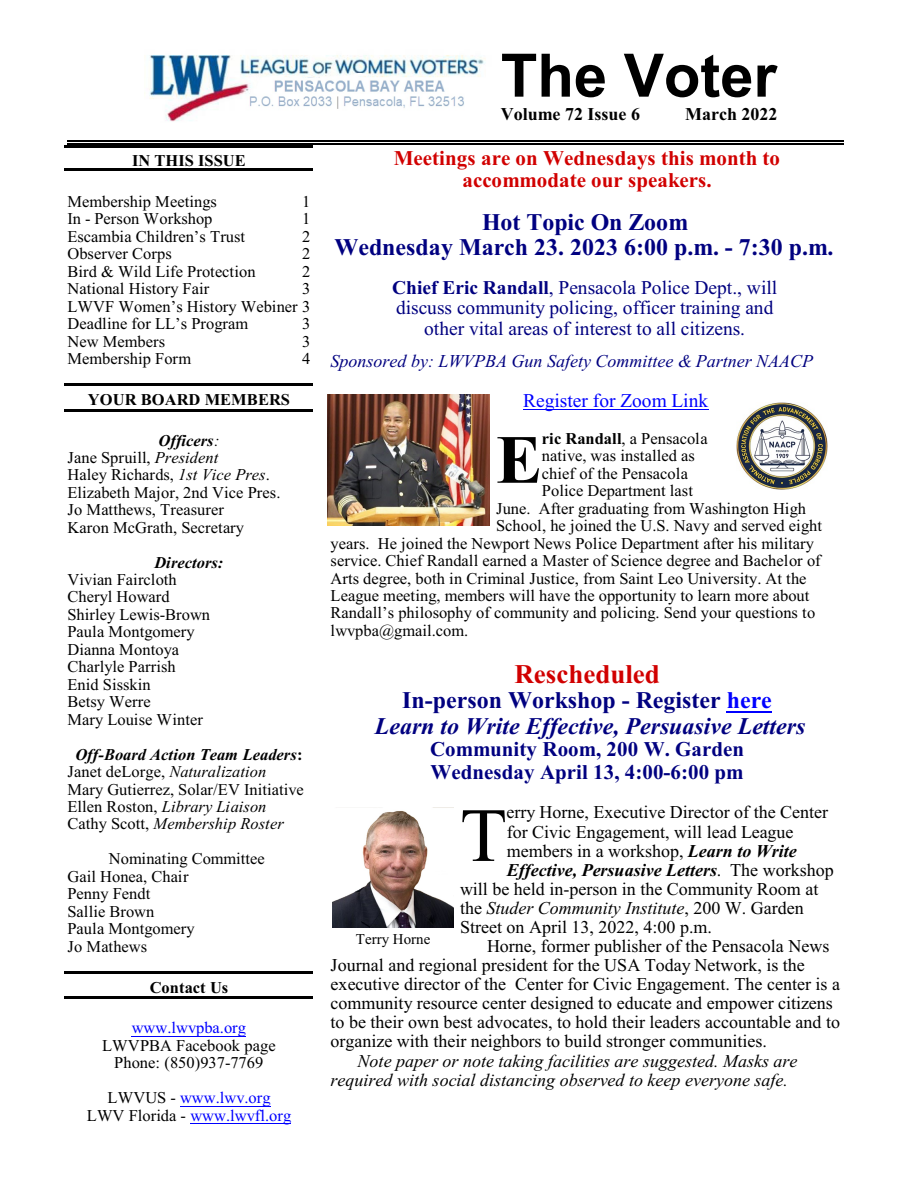
<style>
.page{position:relative;width:918px;height:1188px;background:#fff}
.page>*{position:absolute;margin:0;border:0;box-sizing:border-box;transform-origin:0 0}
.t1{font:76.5px "Times New Roman";color:#000}
.t2{font:700 69px "Times New Roman";color:#000}
.t3{font:700 60px "Arial";color:#000}
.t4{font:700 27px "Times New Roman";color:#d10000}
.t5{font:italic 700 24px/25.3px "Times New Roman";color:#000080;text-align:center}
.t6{font:700 24px/25.3px "Times New Roman";color:#000080;text-align:center}
.t7{font:700 21px/22.4px "Times New Roman";color:#d10000;text-align:center}
.t8{font:700 21px/22.4px "Times New Roman";color:#000080}
.t9{font:19.5px/20.5px "Times New Roman";color:#000080;text-align:center}
.t10{font:19.5px "Times New Roman";color:#00f}
.t11{font:18px "Times New Roman";color:#000}
.t12{font:italic 18px/19px "Times New Roman";color:#000}
.t13{font:italic 18px "Times New Roman";color:#000080}
.t14{font:italic 700 18px "Times New Roman";color:#000}
.t15{font:700 18px "Times New Roman";color:#000}
.t16{font:16.5px/17.4px "Times New Roman";color:#000}
.t17{font:16.5px/17.4px "Times New Roman";color:#00f;text-align:center}
.t18{font:700 16.5px "Times New Roman";color:#000}
.t19{font:italic 700 16.5px "Times New Roman";color:#000}
.t20{font:15px "Times New Roman";color:#000}
.s1{font-weight:700;font-style:italic}
.s2{font-style:italic}
.s3{font-weight:700}
.s4{color:#000}
.s5{font-style:normal}
.s6{font-style:normal;color:#00f}
.s7{font-weight:400;font-style:normal}
</style>
<div class="page">
<hr style="left:64px;top:145px;width:249px;height:2px;background:#000">
<hr style="left:64px;top:168px;width:249px;height:3px;background:#000">
<hr style="left:64px;top:383px;width:249px;height:3px;background:#000">
<hr style="left:64px;top:409px;width:249px;height:2px;background:#000">
<hr style="left:64px;top:971px;width:249px;height:3px;background:#000">
<hr style="left:64px;top:996px;width:249px;height:3px;background:#000">
<img style="left:149px;top:55px;width:337px;height:67px">
<img style="left:737px;top:402px;width:91px;height:88px">
<img style="left:327px;top:394px;width:162px;height:132px">
<img style="left:333px;top:807px;width:120px;height:121px">
<hr style="left:132px;top:1036px;width:114px;height:1px;background:#00f">
<hr style="left:180px;top:1106px;width:91px;height:1px;background:#00f">
<hr style="left:190px;top:1123px;width:101px;height:1px;background:#00f">
<hr style="left:523px;top:409px;width:185px;height:1px;background:#00f">
<hr style="left:727px;top:712px;width:45px;height:1px;background:#00f">
<hr style="left:68px;top:141px;width:776px;height:1px;background:#000">
<hr style="left:68px;top:144px;width:776px;height:1px;background:#000">
<p class="t18" style="left:132px;top:155px;width:115px">IN THIS ISSUE</p>
<p class="t16" style="left:68px;top:194px;width:151px">Membership Meetings</p>
<p class="t16" style="left:302px;top:194px;width:10px">1</p>
<p class="t16" style="left:68px;top:212px;width:147px">In - Person Workshop</p>
<p class="t16" style="left:302px;top:212px;width:10px">1</p>
<p class="t16" style="left:68px;top:229px;width:179px">Escambia Children’s Trust</p>
<p class="t16" style="left:302px;top:229px;width:10px">2</p>
<p class="t16" style="left:68px;top:247px;width:106px">Observer Corps</p>
<p class="t16" style="left:302px;top:247px;width:10px">2</p>
<p class="t16" style="left:68px;top:264px;width:190px">Bird &amp; Wild Life Protection</p>
<p class="t16" style="left:302px;top:264px;width:10px">2</p>
<p class="t16" style="left:68px;top:281px;width:143px">National History Fair</p>
<p class="t16" style="left:68px;top:281px;width:244px;text-align:justify;text-indent:235px">3<br>LWVF Women’s History Webiner 3<br>Deadline for LL’s Program</p>
<p class="t16" style="left:302px;top:316px;width:10px">3</p>
<p class="t16" style="left:68px;top:334px;width:99px">New Members</p>
<p class="t16" style="left:302px;top:334px;width:10px">3</p>
<p class="t16" style="left:68px;top:351px;width:125px">Membership Form</p>
<p class="t16" style="left:302px;top:351px;width:10px">4</p>
<p class="t18" style="left:88px;top:394px;width:204px">YOUR BOARD MEMBERS</p>
<p class="t16" style="left:68px;top:433px;width:214px;text-indent:91px"><span class="s1">Officers</span><span class="s2">:<br></span>Jane Spruill, <span class="s2">President<br></span>Haley Richards, <span class="s2">1st Vice Pres</span>.<br>Elizabeth Major, 2nd Vice Pres.<br>Jo Matthews, Treasurer<br>Karon McGrath, Secretary</p>
<p class="t19" style="left:154px;top:557px;width:71px">Directors:</p>
<p class="t16" style="left:68px;top:572px;width:144px">Vivian Faircloth<br>Cheryl Howard<br>Shirley Lewis-Brown<br>Paula Montgomery<br>Dianna Montoya<br>Charlyle Parrish<br>Enid Sisskin<br>Betsy Werre<br>Mary Louise Winter</p>
<p class="t16" style="left:68px;top:747px;width:238px;text-indent:8px"><span class="s1">Off-Board Action Team Leaders</span><span class="s3">:<br></span>Janet deLorge, <span class="s2">Naturalization<br></span>Mary Gutierrez, Solar/EV Initiative<br>Ellen Roston, <span class="s2">Library Liaison<br></span>Cathy Scott, <span class="s2">Membership Roster</span></p>
<p class="t16" style="left:68px;top:852px;width:199px;text-indent:41px">Nominating Committee<br>Gail Honea, Chair<br>Penny Fendt<br>Sallie Brown<br>Paula Montgomery<br>Jo Mathews</p>
<p class="t18" style="left:150px;top:982px;width:80px">Contact Us</p>
<p class="t17" style="left:132px;top:1021px;width:116px">www.lwvpba.org</p>
<p class="t16" style="left:102px;top:1038px;width:175px;text-align:center">LWVPBA Facebook page<br>Phone: (850)937-7769</p>
<p class="t17" style="left:87px;top:1090px;width:206px"><span class="s4">LWVUS -</span> www.lwv.org<br><span class="s4">LWV Florida -</span> www.lwvfl.org</p>
<h3 class="t3" style="left:501px;top:53px;width:278px">The Voter</h3>
<p class="t15" style="left:501px;top:108px;width:141px">Volume 72 Issue 6</p>
<p class="t15" style="left:685px;top:108px;width:94px">March 2022</p>
<p class="t7" style="left:394px;top:149px;width:388px">Meetings are on Wednesdays this month to accommodate our speakers.</p>
<h3 class="t6" style="left:334px;top:212px;width:501px">Hot Topic On Zoom<br>Wednesday March 23. 2023 6:00 p.m. - 7:30 p.m.</h3>
<p class="t9" style="left:392px;top:279px;width:387px"><span class="s3">Chief Eric Randall</span>, Pensacola Police Dept., will discuss community policing, officer training and other vital areas of interest to all citizens.</p>
<p class="t13" style="left:331px;top:355px;width:484px">Sponsored by: LWVPBA Gun Safety Committee &amp; Partner NAACP</p>
<p class="t10" style="left:523px;top:393px;width:187px">Register for Zoom Link</p>
<h2 class="t2" style="left:496px;top:436px;width:47px">E</h2>
<p class="t16" style="left:542px;top:431px;width:167px"><span class="s3">ric Randall</span>, a Pensacola</p>
<p class="t16" style="left:542px;top:449px;width:154px">native, was installed as</p>
<p class="t16" style="left:542px;top:466px;width:148px">chief of the Pensacola</p>
<p class="t16" style="left:542px;top:484px;width:152px">Police Department last</p>
<p class="t16" style="left:496px;top:501px;width:312px">June. After graduating from Washington High</p>
<p class="t16" style="left:496px;top:519px;width:328px">School, he joined the U.S. Navy and served eight</p>
<p class="t16" style="left:331px;top:536px;width:485px">years. He joined the Newport News Police Department after his military</p>
<p class="t16" style="left:331px;top:553px;width:492px">service. Chief Randall earned a Master of Science degree and Bachelor of</p>
<p class="t16" style="left:331px;top:571px;width:477px">Arts degree, both in Criminal Justice, from Saint Leo University. At the</p>
<p class="t16" style="left:331px;top:588px;width:480px">League meeting, members will have the opportunity to learn more about</p>
<p class="t16" style="left:331px;top:606px;width:486px">Randall’s philosophy of community and policing. Send your questions to</p>
<p class="t16" style="left:331px;top:623px;width:139px">lwvpba@gmail.com.</p>
<h3 class="t4" style="left:514px;top:664px;width:147px">Rescheduled</h3>
<h3 class="t5" style="left:375px;top:690px;width:432px"><span class="s5">In-person Workshop - Register</span> <span class="s6">here<br></span>Learn to Write Effective, Persuasive Letters</h3>
<p class="t8" style="left:430px;top:740px;width:316px">Community Room, 200 W. Garden<br>Wednesday April 13, 4:00-6:00 pm</p>
<h1 class="t1" style="left:460px;top:808px;width:48px">T</h1>
<p class="t11" style="left:507px;top:806px;width:323px">erry Horne, Executive Director of the Center</p>
<p class="t11" style="left:507px;top:825px;width:288px">for Civic Engagement, will lead League</p>
<p class="t11" style="left:507px;top:844px;width:292px">members in a workshop, <span class="s1">Learn to Write</span></p>
<p class="t14" style="left:507px;top:864px;width:329px">Effective, Persuasive Letters<span class="s7">. The workshop</span></p>
<p class="t11" style="left:460px;top:882px;width:360px">will be held in-person in the Community Room at</p>
<p class="t12" style="left:460px;top:900px;width:345px"><span class="s5">the</span> Studer Community Institute<span class="s5">, 200 W. Garden</span></p>
<p class="t11" style="left:460px;top:920px;width:253px">Street on April 13, 2022, 4:00 p.m.</p>
<p class="t11" style="left:487px;top:940px;width:344px">Horne, former publisher of the Pensacola News</p>
<p class="t11" style="left:331px;top:959px;width:476px">Journal and regional president for the USA Today Network, is the</p>
<p class="t11" style="left:331px;top:978px;width:511px">executive director of the Center for Civic Engagement. The center is a</p>
<p class="t11" style="left:331px;top:997px;width:504px">community resource center designed to educate and empower citizens</p>
<p class="t11" style="left:331px;top:1016px;width:511px">to be their own best advocates, to hold their leaders accountable and to</p>
<p class="t11" style="left:331px;top:1035px;width:438px">organize with their neighbors to build stronger communities.</p>
<p class="t12" style="left:331px;top:1053px;width:468px;text-indent:27px">Note paper or note taking facilities are suggested. Masks are required with social distancing observed to keep everyone safe.</p>
<p class="t20" style="left:356px;top:933px;width:76px">Terry Horne</p>
</div>
